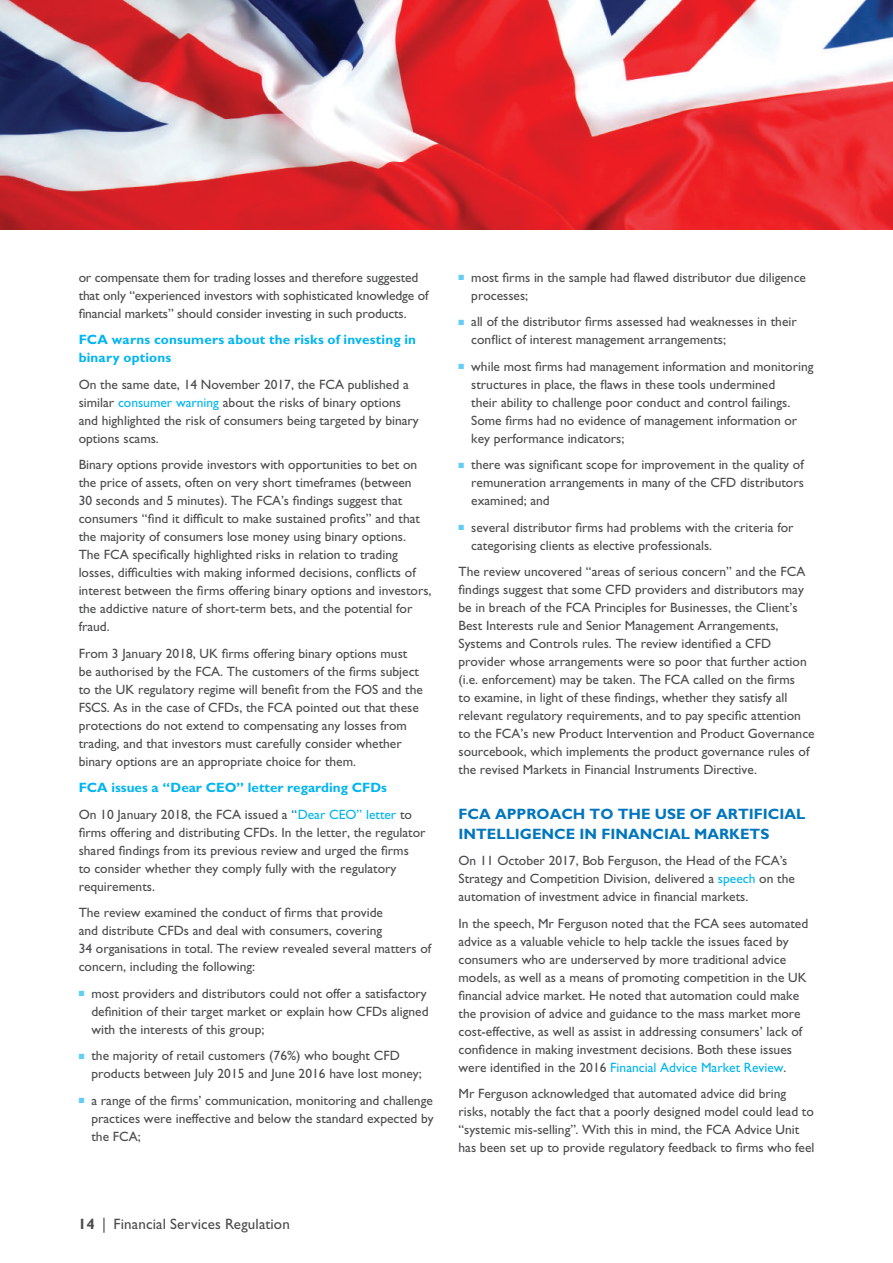
<style>
.page{position:relative;width:893px;height:1263px;background:#fff}
.page>*{position:absolute;margin:0;border:0;box-sizing:border-box;transform-origin:0 0}
.t1{font:700 15px/19.5px "Gill Sans Std";color:#0076be}
.t2{font:15px "Gill Sans Std";letter-spacing:.01em;color:#4b4c4d}
.t3{font:13.5px/18px "Gill Sans Std";color:#4b4c4d}
.t4{font:700 13.5px/18px "Gill Sans Std";letter-spacing:.015em;color:#00b5f0}
.s1{color:#00b5f0}
.s2{font-weight:400;color:#4b4c4d}
.s3{font-weight:400;color:#0076be}
.s4{font-weight:400}
.s5{color:#62cdf5}
.s6{font-weight:700}
</style>
<div class="page">
<img style="left:0;top:0;width:893px;height:230px">
<p class="t3" style="left:79px;top:268px;width:351px">or compensate them for trading losses and therefore suggested that only “experienced investors with sophisticated knowledge of financial markets” should consider investing in such products.</p>
<p class="t4" style="left:79px;top:331px;width:339px">FCA warns consumers about the risks of investing in binary options</p>
<p class="t3" style="left:79px;top:375px;width:342px">On the same date, 14 November 2017, the FCA published a similar <span class="s1">consumer warning</span> about the risks of binary options and highlighted the risk of consumers being targeted by binary options scams.</p>
<p class="t3" style="left:79px;top:456px;width:354px">Binary options provide investors with opportunities to bet on the price of assets, often on very short timeframes (between<br>30 seconds and 5 minutes). The FCA’s findings suggest that consumers “find it difficult to make sustained profits” and that the majority of consumers lose money using binary options.<br>The FCA specifically highlighted risks in relation to trading losses, difficulties with making informed decisions, conflicts of interest between the firms offering binary options and investors, the addictive nature of short-term bets, and the potential for fraud.</p>
<p class="t3" style="left:79px;top:644px;width:346px">From 3 January 2018, UK firms offering binary options must be authorised by the FCA. The customers of the firms subject to the UK regulatory regime will benefit from the FOS and the FSCS. As in the case of CFDs, the FCA pointed out that these protections do not extend to compensating any losses from trading, and that investors must carefully consider whether binary options are an appropriate choice for them.</p>
<p class="t4" style="left:79px;top:774px;width:335px;line-height:26.5px">FCA issues a “Dear CEO” letter regarding CFDs<br><span class="s2">On 10 January 2018, the FCA issued a</span> <span class="s3">“</span><span class="s4">Dear CEO” letter</span> <span class="s2">to</span></p>
<p class="t3" style="left:79px;top:823px;width:348px">firms offering and distributing CFDs. In the letter, the regulator shared findings from its previous review and urged the firms<br>to consider whether they comply fully with the regulatory requirements.</p>
<p class="t3" style="left:79px;top:904px;width:354px">The review examined the conduct of firms that provide<br>and distribute CFDs and deal with consumers, covering<br>34 organisations in total. The review revealed several matters of concern, including the following:</p>
<p class="t3" style="left:91px;top:984px;width:339px;text-indent:-13px"><span class="s5">■</span> most providers and distributors could not offer a satisfactory definition of their target market or explain how CFDs aligned with the interests of this group;</p>
<p class="t3" style="left:91px;top:1047px;width:332px;text-indent:-13px"><span class="s5">■</span> the majority of retail customers (76%) who bought CFD products between July 2015 and June 2016 have lost money;</p>
<p class="t3" style="left:91px;top:1091px;width:344px;text-align:justify;text-indent:-13px"><span class="s5">■</span> a range of the firms’ communication, monitoring and challenge practices were ineffective and below the standard expected by the FCA;</p>
<p class="t3" style="left:471px;top:268px;width:336px;text-indent:-13px"><span class="s5">■</span> most firms in the sample had flawed distributor due diligence processes;</p>
<p class="t3" style="left:471px;top:313px;width:327px;text-indent:-13px"><span class="s5">■</span> all of the distributor firms assessed had weaknesses in their conflict of interest management arrangements;</p>
<p class="t3" style="left:471px;top:357px;width:344px;text-indent:-13px"><span class="s5">■</span> while most firms had management information and monitoring structures in place, the flaws in these tools undermined<br>their ability to challenge poor conduct and control failings.<br>Some firms had no evidence of management information or key performance indicators;</p>
<p class="t3" style="left:471px;top:456px;width:334px;text-align:justify;text-indent:-13px"><span class="s5">■</span> there was significant scope for improvement in the quality of remuneration arrangements in many of the CFD distributors examined; and</p>
<p class="t3" style="left:471px;top:518px;width:324px;text-indent:-13px"><span class="s5">■</span> several distributor firms had problems with the criteria for categorising clients as elective professionals.</p>
<p class="t3" style="left:458px;top:563px;width:358px">The review uncovered “areas of serious concern” and the FCA findings suggest that some CFD providers and distributors may be in breach of the FCA Principles for Businesses, the Client’s Best Interests rule and Senior Management Arrangements, Systems and Controls rules. The review identified a CFD provider whose arrangements were so poor that further action (i.e. enforcement) may be taken. The FCA called on the firms<br>to examine, in light of these findings, whether they satisfy all relevant regulatory requirements, and to pay specific attention to the FCA’s new Product Intervention and Product Governance sourcebook, which implements the product governance rules of the revised Markets in Financial Instruments Directive.</p>
<p class="t1" style="left:458px;top:804px;width:348px">FCA APPROACH TO THE USE OF ARTIFICIAL<br>INTELLIGENCE IN FINANCIAL MARKETS</p>
<p class="t3" style="left:458px;top:852px;width:338px">On 11 October 2017, Bob Ferguson, the Head of the FCA’s<br>Strategy and Competition Division, delivered a <span class="s1">speech</span> on the automation of investment advice in financial markets.</p>
<p class="t3" style="left:458px;top:914px;width:351px">In the speech, Mr Ferguson noted that the FCA sees automated advice as a valuable vehicle to help tackle the issues faced by consumers who are underserved by more traditional advice models, as well as a means of promoting competition in the UK financial advice market. He noted that automation could make the provision of advice and guidance to the mass market more cost-effective, as well as assist in addressing consumers’ lack of confidence in making investment decisions. Both these issues were identified in the 2016 <span class="s1">Financial Advice Market Review</span>.</p>
<p class="t3" style="left:458px;top:1085px;width:357px">Mr Ferguson acknowledged that automated advice did bring risks, notably the fact that a poorly designed model could lead to “systemic mis-selling”. With this in mind, the FCA Advice Unit has been set up to provide regulatory feedback to firms who feel</p>
<p class="t2" style="left:78px;top:1215px;width:213px"><span class="s6">14</span> | Financial Services Regulation</p>
</div>
